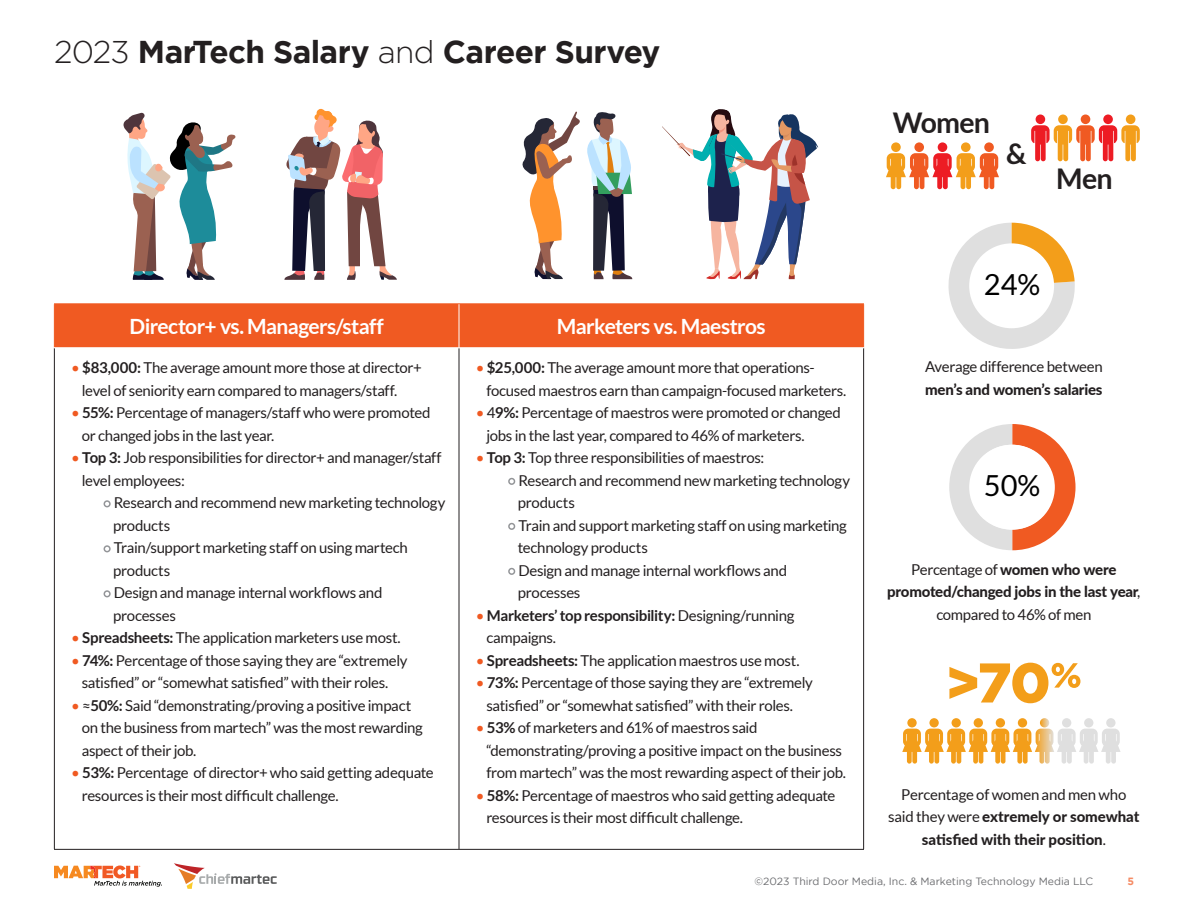
<style>
.page{position:relative;width:1188px;height:918px;background:#fff}
.page>*{position:absolute;margin:0;border:0;box-sizing:border-box;transform-origin:0 0}
.t1{font:700 31.5px "Gotham";letter-spacing:-.02em;color:#231f20}
.t2{font:28.95px "Lato";color:#000}
.t3{font:700 28.5px "Lato";letter-spacing:-.025em;color:#231f20}
.t4{font:700 21px "Lato";letter-spacing:-.03em;color:#fff}
.t5{font:15px/22.5px "Lato";letter-spacing:-.02em;color:#231f20}
.t6{font:800 15px/22.5px "Lato";letter-spacing:-.01em;color:#231f20;text-align:center}
.t7{font:700 15px/22.5px "Lato";letter-spacing:-.02em;color:#231f20}
.t8{font:10.5px "Gotham";color:#6c6d70}
.t9{font:700 10.5px "Gotham";color:#f58b64}
.s1{font-weight:300}
.s2{color:#f05a22}
.s3{font-weight:700}
.s4{color:#939598}
.s5{font-weight:400;color:#f05a22}
.s6{font-weight:400}
.s7{font-weight:800}
</style>
<div class="page">
<svg style="left:54px;top:866px;width:108px;height:21px"></svg>
<svg style="left:174px;top:863px;width:103px;height:26px"></svg>
<div style="left:55px;top:304px;width:808px;height:43px;background:#f05a22"></div>
<hr style="left:54px;top:348px;width:1px;height:501px;background:#231f20">
<hr style="left:459px;top:348px;width:1px;height:501px;background:#231f20">
<hr style="left:863px;top:348px;width:1px;height:501px;background:#231f20">
<hr style="left:54px;top:849px;width:405px;height:1px;background:#231f20">
<hr style="left:459px;top:849px;width:405px;height:1px;background:#231f20">
<hr style="left:54px;top:303px;width:405px;height:1px;background:#f05a22">
<hr style="left:54px;top:304px;width:1px;height:43px;background:#f05a22">
<hr style="left:459px;top:303px;width:405px;height:1px;background:#f05a22">
<hr style="left:863px;top:304px;width:1px;height:43px;background:#f05a22">
<hr style="left:459px;top:304px;width:1px;height:43px;background:#fff">
<svg style="left:123px;top:113px;width:113px;height:167px"></svg>
<svg style="left:284px;top:109px;width:113px;height:171px"></svg>
<svg style="left:522px;top:112px;width:58px;height:167px"></svg>
<svg style="left:587px;top:112px;width:45px;height:167px"></svg>
<svg style="left:662px;top:109px;width:156px;height:171px"></svg>
<svg style="left:949px;top:424px;width:127px;height:126px"></svg>
<div style="left:1036px;top:115px;width:9px;height:9px;background:#ed1c24;border-radius:50%"></div>
<div style="left:1103px;top:115px;width:10px;height:9px;background:#ed1c24;border-radius:50%"></div>
<div style="left:1058px;top:115px;width:10px;height:9px;background:#f39e1a;border-radius:50%"></div>
<div style="left:1126px;top:115px;width:9px;height:9px;background:#f39e1a;border-radius:50%"></div>
<svg style="left:1031px;top:125px;width:109px;height:36px"></svg>
<div style="left:1081px;top:115px;width:9px;height:9px;background:#f05a22;border-radius:50%"></div>
<div style="left:938px;top:142px;width:9px;height:10px;background:#ed1c24;border-radius:50%"></div>
<div style="left:914px;top:142px;width:10px;height:10px;background:#f05a22;border-radius:50%"></div>
<div style="left:984px;top:142px;width:10px;height:10px;background:#f05a22;border-radius:50%"></div>
<div style="left:891px;top:142px;width:10px;height:10px;background:#f39e1a;border-radius:50%"></div>
<div style="left:961px;top:142px;width:10px;height:10px;background:#f39e1a;border-radius:50%"></div>
<svg style="left:886px;top:153px;width:113px;height:36px"></svg>
<svg style="left:902px;top:718px;width:219px;height:46px"></svg>
<svg style="left:948px;top:223px;width:127px;height:126px"></svg>
<div style="left:969px;top:243px;width:85px;height:85px;background:#fff;border-radius:50%"></div>
<div style="left:969px;top:445px;width:85px;height:85px;background:#fff;border-radius:50%"></div>
<svg style="left:949px;top:663px;width:131px;height:40px"></svg>
<h1 class="t1" style="left:54px;top:34px;width:608px"><span class="s1">2023</span> MarTech Salary <span class="s1">and</span> Career Survey</h1>
<p class="t4" style="left:130px;top:315px;width:256px">Director+ vs. Managers/staff</p>
<p class="t4" style="left:557px;top:315px;width:210px">Marketers vs. Maestros</p>
<p class="t5" style="left:82px;top:357px;width:342px;text-indent:-10px"><span class="s2">•</span> <span class="s3">$83,000:</span> The average amount more those at director+ level of seniority earn compared to managers/staff.</p>
<p class="t5" style="left:82px;top:402px;width:350px;text-indent:-10px"><span class="s2">•</span> <span class="s3">55%:</span> Percentage of managers/staff who were promoted or changed jobs in the last year.</p>
<p class="t5" style="left:82px;top:447px;width:361px;text-indent:-10px"><span class="s2">•</span> <span class="s3">Top 3:</span> Job responsibilities for director+ and manager/staff level employees:</p>
<p class="t5" style="left:113px;top:492px;width:334px;text-indent:-10px"><span class="s4">•</span> Research and recommend new marketing technology products</p>
<p class="t5" style="left:113px;top:537px;width:296px;text-indent:-10px"><span class="s4">•</span> Train/support marketing staff on using martech products</p>
<p class="t5" style="left:113px;top:582px;width:271px;text-indent:-10px"><span class="s4">•</span> Design and manage internal workflows and processes</p>
<p class="t5" style="left:71px;top:627px;width:331px"><span class="s2">•</span> <span class="s3">Spreadsheets:</span> The application marketers use most.</p>
<p class="t5" style="left:71px;top:649px;width:338px;text-align:center"><span class="s2">•</span> <span class="s3">74%:</span> Percentage of those saying they are “extremely satisfied” or “somewhat satisfied” with their roles.</p>
<p class="t5" style="left:82px;top:694px;width:343px;text-indent:-10px"><span class="s2">•</span> ≈<span class="s3">50%:</span> Said “demonstrating/proving a positive impact on the business from martech” was the most rewarding aspect of their job.</p>
<p class="t5" style="left:82px;top:762px;width:354px;text-indent:-10px"><span class="s2">•</span> <span class="s3">53%:</span> Percentage of director+ who said getting adequate resources is their most difficult challenge.</p>
<p class="t5" style="left:486px;top:357px;width:362px;text-indent:-10px"><span class="s2">•</span> <span class="s3">$25,000:</span> The average amount more that operations&shy;focused maestros earn than campaign-focused marketers.</p>
<p class="t5" style="left:486px;top:402px;width:356px;text-indent:-10px"><span class="s2">•</span> 4<span class="s3">9%:</span> Percentage of maestros were promoted or changed jobs in the last year, compared to 46% of marketers.</p>
<p class="t5" style="left:476px;top:447px;width:290px"><span class="s2">•</span> <span class="s3">Top 3:</span> Top three responsibilities of maestros:</p>
<p class="t5" style="left:518px;top:469px;width:334px;text-indent:-10px"><span class="s4">•</span> Research and recommend new marketing technology products</p>
<p class="t5" style="left:518px;top:514px;width:331px;text-indent:-10px"><span class="s4">•</span> Train and support marketing staff on using marketing technology products</p>
<p class="t5" style="left:518px;top:559px;width:271px;text-indent:-10px"><span class="s4">•</span> Design and manage internal workflows and processes</p>
<p class="t7" style="left:486px;top:604px;width:310px;text-indent:-10px"><span class="s5">•</span> Marketers’ top responsibility: <span class="s6">Designing/running campaigns.</span></p>
<p class="t5" style="left:476px;top:649px;width:325px"><span class="s2">•</span> <span class="s3">Spreadsheets:</span> The application maestros use most.</p>
<p class="t5" style="left:486px;top:672px;width:328px;text-indent:-10px"><span class="s2">•</span> <span class="s3">73%:</span> Percentage of those saying they are “extremely satisfied” or “somewhat satisfied” with their roles.</p>
<p class="t5" style="left:486px;top:717px;width:361px;text-indent:-10px"><span class="s2">•</span> <span class="s3">53%</span> of marketers and 61% of maestros said “demonstrating/proving a positive impact on the business from martech” was the most rewarding aspect of their job.</p>
<p class="t5" style="left:486px;top:784px;width:351px;text-indent:-10px"><span class="s2">•</span> <span class="s3">58%:</span> Percentage of maestros who said getting adequate resources is their most difficult challenge.</p>
<p class="t3" style="left:893px;top:106px;width:99px">Women</p>
<p class="t3" style="left:1006px;top:137px;width:22px">&amp;</p>
<p class="t3" style="left:1056px;top:163px;width:58px">Men</p>
<p class="t2" style="left:984px;top:268px;width:58px">24%</p>
<p class="t5" style="left:925px;top:355px;width:179px">Average difference between <span class="s7">men’s and women’s salaries</span></p>
<p class="t2" style="left:984px;top:470px;width:58px">50%</p>
<p class="t6" style="left:887px;top:557px;width:255px"><span class="s6">Percentage of</span> women who were promoted/changed jobs in the last year<span class="s6">, compared to 46% of men</span></p>
<p class="t6" style="left:888px;top:782px;width:253px"><span class="s6">Percentage of women and men who said they were</span> extremely or somewhat satisfied with their position<span class="s6">.</span></p>
<p class="t8" style="left:754px;top:876px;width:340px">©2023 Third Door Media, Inc. &amp; Marketing Technology Media LLC</p>
<p class="t9" style="left:1127px;top:875px;width:8px">5</p>
</div>
